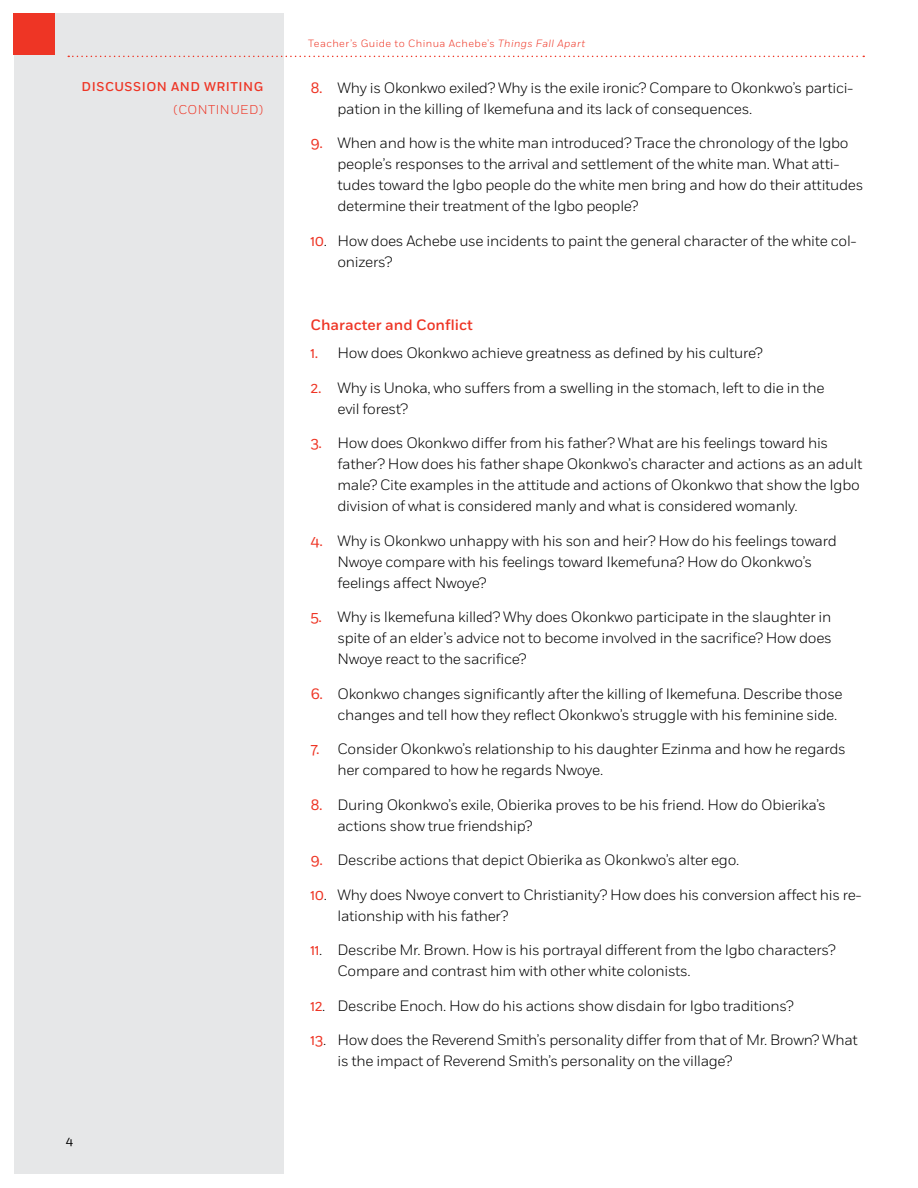
<style>
.page{position:relative;width:918px;height:1188px;background:#fff}
.page>*{position:absolute;margin:0;border:0;box-sizing:border-box;transform-origin:0 0}
.t1{font:300 15px/21px "Fort";letter-spacing:-.02em;color:#000}
.t2{font:500 15px "Fort";color:#ee3525}
.t3{font:500 12.75px "Fort";letter-spacing:.04em;color:#ee3525}
.t4{font:300 12.75px "Fort";letter-spacing:.04em;color:#ee3525}
.t5{font:12px "Fort";color:#000}
.t6{font:300 10.5px "Fort";letter-spacing:.04em;color:#ee3525}
.s1{font-style:italic}
.s2{font-weight:400;color:#ee3525}
</style>
<div class="page">
<div style="left:14px;top:14px;width:270px;height:1160px;background:#e6e7e8"></div>
<div style="left:14px;top:14px;width:41px;height:41px;background:#ee3525"></div>
<svg style="left:68px;top:56px;width:796px;height:1px"></svg>
<p class="t3" style="left:82px;top:79px;width:183px">DISCUSSION AND WRITING</p>
<p class="t4" style="left:173px;top:102px;width:91px">(CONTINUED)</p>
<p class="t5" style="left:66px;top:1134px;width:9px">4</p>
<p class="t6" style="left:308px;top:37px;width:278px">Teacher’s Guide to Chinua Achebe’s <span class="s1">Things Fall Apart</span></p>
<p class="t1" style="left:338px;top:77px;width:518px;text-indent:-27px"><span class="s2">8.</span> Why is Okonkwo exiled? Why is the exile ironic? Compare to Okonkwo’s partici&shy;pation in the killing of Ikemefuna and its lack of consequences.</p>
<p class="t1" style="left:338px;top:132px;width:527px;text-indent:-27px"><span class="s2">9.</span> When and how is the white man introduced? Trace the chronology of the Igbo people’s responses to the arrival and settlement of the white man. What atti&shy;tudes toward the Igbo people do the white men bring and how do their attitudes determine their treatment of the Igbo people?</p>
<p class="t1" style="left:338px;top:230px;width:521px;text-indent:-27px"><span class="s2">10</span>. How does Achebe use incidents to paint the general character of the white col&shy;onizers?</p>
<p class="t2" style="left:310px;top:316px;width:164px">Character and Conflict</p>
<p class="t1" style="left:310px;top:342px;width:454px"><span class="s2">1.</span> How does Okonkwo achieve greatness as defined by his culture?</p>
<p class="t1" style="left:338px;top:377px;width:489px;text-indent:-27px"><span class="s2">2.</span> Why is Unoka, who suffers from a swelling in the stomach, left to die in the evil forest?</p>
<p class="t1" style="left:338px;top:432px;width:526px;text-indent:-27px"><span class="s2">3.</span> How does Okonkwo differ from his father? What are his feelings toward his father? How does his father shape Okonkwo’s character and actions as an adult male? Cite examples in the attitude and actions of Okonkwo that show the Igbo division of what is considered manly and what is considered womanly.</p>
<p class="t1" style="left:338px;top:530px;width:501px;text-indent:-27px"><span class="s2">4.</span> Why is Okonkwo unhappy with his son and heir? How do his feelings toward<br>Nwoye compare with his feelings toward Ikemefuna? How do Okonkwo’s feelings affect Nwoye?</p>
<p class="t1" style="left:338px;top:606px;width:496px;text-align:justify;text-indent:-27px"><span class="s2">5.</span> Why is Ikemefuna killed? Why does Okonkwo participate in the slaughter in spite of an elder’s advice not to become involved in the sacrifice? How does Nwoye react to the sacrifice?</p>
<p class="t1" style="left:338px;top:683px;width:507px;text-indent:-27px"><span class="s2">6.</span> Okonkwo changes significantly after the killing of Ikemefuna. Describe those changes and tell how they reflect Okonkwo’s struggle with his feminine side.</p>
<p class="t1" style="left:338px;top:738px;width:510px;text-indent:-27px"><span class="s2">7.</span> Consider Okonkwo’s relationship to his daughter Ezinma and how he regards her compared to how he regards Nwoye.</p>
<p class="t1" style="left:338px;top:794px;width:490px;text-indent:-27px"><span class="s2">8.</span> During Okonkwo’s exile, Obierika proves to be his friend. How do Obierika’s actions show true friendship?</p>
<p class="t1" style="left:310px;top:849px;width:430px"><span class="s2">9.</span> Describe actions that depict Obierika as Okonkwo’s alter ego.</p>
<p class="t1" style="left:338px;top:884px;width:526px;text-indent:-27px"><span class="s2">10</span>. Why does Nwoye convert to Christianity? How does his conversion affect his re&shy;lationship with his father?</p>
<p class="t1" style="left:338px;top:939px;width:500px;text-indent:-27px"><span class="s2">11</span>. Describe Mr. Brown. How is his portrayal different from the Igbo characters?<br>Compare and contrast him with other white colonists.</p>
<p class="t1" style="left:310px;top:995px;width:485px"><span class="s2">12</span>. Describe Enoch. How do his actions show disdain for Igbo traditions?</p>
<p class="t1" style="left:338px;top:1029px;width:522px;text-indent:-27px"><span class="s2">13</span>. How does the Reverend Smith’s personality differ from that of Mr. Brown? What is the impact of Reverend Smith’s personality on the village?</p>
</div>
